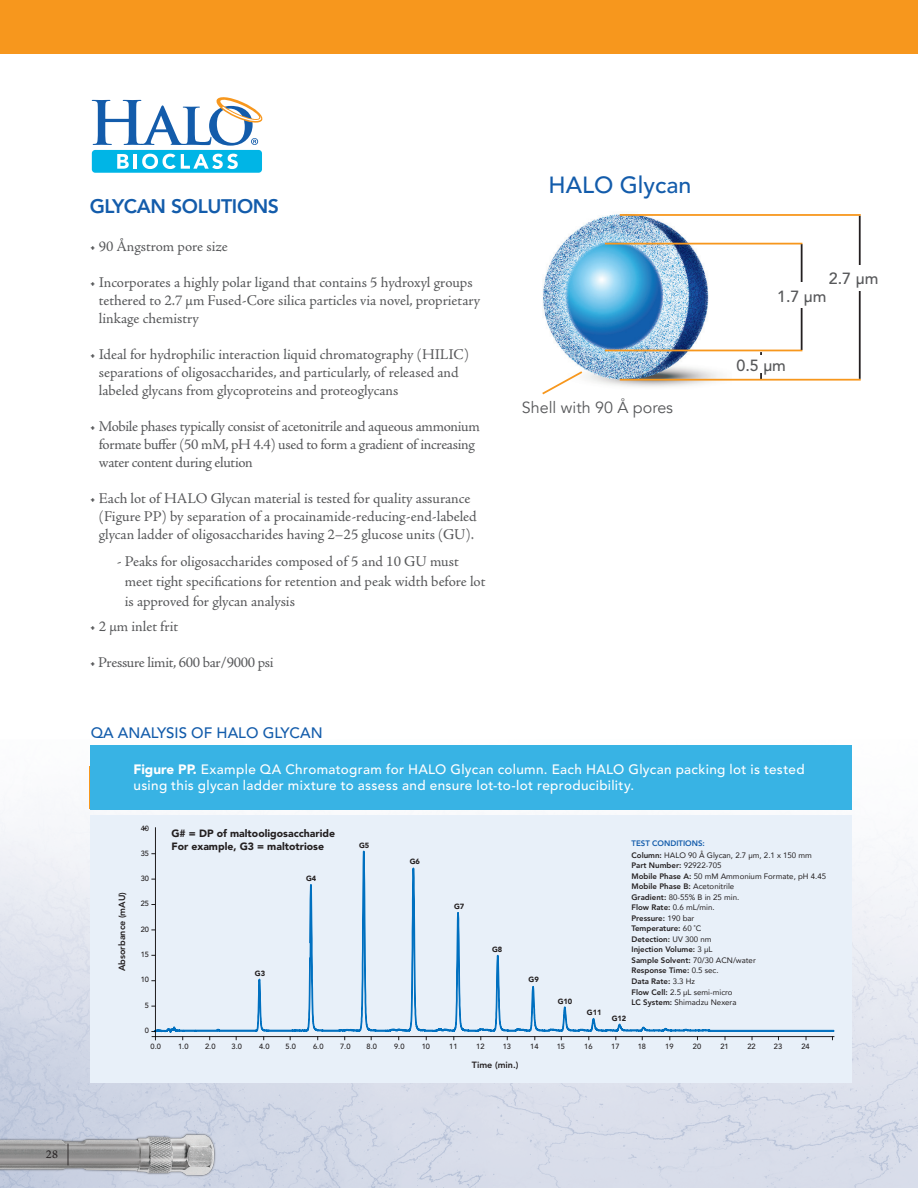
<style>
.page{position:relative;width:918px;height:1188px;background:#fff}
.page>*{position:absolute;margin:0;border:0;box-sizing:border-box;transform-origin:0 0}
.t1{font:500 23.25px "Avenir LT Std";color:#135cab}
.t2{font:800 19.5px "Avenir LT Std";letter-spacing:-.02em;color:#135cab}
.t3{font:16.05px "Avenir";color:#57585a}
.t4{font:500 16.05px "Avenir LT Std";color:#57585a}
.t5{font:15px/18px "Adobe Jenson Pro";letter-spacing:-.005em;color:#57585a}
.t6{font:15px/18px "Adobe Jenson Pro";letter-spacing:-.025em;color:#57585a}
.t7{font:500 15px "Avenir LT Std";color:#135cab}
.t8{font:500 13.5px/16.2px "Avenir LT Std";letter-spacing:.025em;color:#fff}
.t9{font:12px "Adobe Jenson Pro";color:#231f20}
.t10{font:900 10.5px "Avenir LT Std";color:#231f20}
.t11{font:800 9px "Avenir LT Std";color:#231f20}
.t12{font:800 7.8px "Avenir LT Std";color:#231f20}
.t13{font:7.8px "Avenir";color:#231f20}
.t14{font:800 7.8px "Avenir LT Std";color:#135cab}
.t15{font:500 7.5px "Avenir LT Std";color:#231f20}
.t16{font:900 7.5px "Avenir LT Std";color:#231f20}
.s1{font-weight:900}
.s2{font-family:"Avenir LT Std";font-weight:800}
.s3{font-family:"Avenir";font-weight:400}
.s4{font-size:21px}
</style>
<div class="page">
<img style="left:0;top:766px;width:918px;height:422px">
<img style="left:0;top:1130px;width:221px;height:50px">
<img style="left:543px;top:214px;width:188px;height:173px">
<div style="left:0;top:0;width:918px;height:54px;background:#f7971d"></div>
<hr style="left:760px;top:352px;width:2px;height:27px;background:#231f20">
<hr style="left:620px;top:214px;width:241px;height:2px;background:#f7971d">
<hr style="left:605px;top:243px;width:197px;height:2px;background:#f7971d">
<hr style="left:620px;top:379px;width:241px;height:2px;background:#f7971d">
<hr style="left:605px;top:350px;width:197px;height:1px;background:#f7971d">
<hr style="left:859px;top:216px;width:2px;height:163px;background:#231f20">
<hr style="left:801px;top:244px;width:2px;height:106px;background:#231f20">
<svg style="left:542px;top:370px;width:42px;height:25px"></svg>
<div style="left:775px;top:283px;width:53px;height:25px;background:#fff"></div>
<div style="left:735px;top:356px;width:53px;height:17px;background:#fff"></div>
<div style="left:827px;top:265px;width:53px;height:26px;background:#fff"></div>
<div style="left:90px;top:815px;width:762px;height:267px;background:#e8f0f9"></div>
<div style="left:90px;top:745px;width:762px;height:64px;background:#38b3e4"></div>
<svg style="left:154px;top:850px;width:557px;height:183px"></svg>
<hr style="left:155px;top:827px;width:1px;height:213px;background:#231f20">
<hr style="left:152px;top:1036px;width:682px;height:1px;background:#231f20">
<svg style="left:710px;top:1030px;width:124px;height:10px"></svg>
<div style="left:92px;top:150px;width:170px;height:23px;background:#00b5e6;border-radius:3px"></div>
<svg style="left:92px;top:97px;width:171px;height:49px"></svg>
<svg style="left:117px;top:154px;width:12px;height:15px"></svg>
<hr style="left:134px;top:154px;width:3px;height:15px;background:#fff">
<svg style="left:142px;top:154px;width:96px;height:15px"></svg>
<p class="t2" style="left:90px;top:195px;width:191px">GLYCAN SOLUTIONS</p>
<p class="t5" style="left:90px;top:237px;width:140px">• 90 Ångstrom pore size</p>
<p class="t5" style="left:99px;top:273px;width:383px;text-indent:-9px">• Incorporates a highly polar ligand that contains 5 hydroxyl groups tethered to 2.7 µm Fused-Core silica particles via novel, proprietary linkage chemistry</p>
<p class="t5" style="left:99px;top:345px;width:372px;text-indent:-9px">• Ideal for hydrophilic interaction liquid chromatography (HILIC) separations of oligosaccharides, and particularly, of released and labeled glycans from glycoproteins and proteoglycans</p>
<p class="t6" style="left:99px;top:417px;width:383px;text-indent:-9px">• Mobile phases typically consist of acetonitrile and aqueous ammonium formate buffer (50 mM, pH 4.4) used to form a gradient of increasing water content during elution</p>
<p class="t5" style="left:99px;top:489px;width:379px;text-indent:-9px">• Each lot of HALO Glycan material is tested for quality assurance (Figure PP) by separation of a procainamide-reducing-end-labeled glycan ladder of oligosaccharides having 2–25 glucose units (GU).</p>
<p class="t5" style="left:125px;top:551px;width:362px;line-height:20.2px;text-indent:-8px">- Peaks for oligosaccharides composed of 5 and 10 GU must meet tight specifications for retention and peak width before lot is approved for glycan analysis</p>
<p class="t5" style="left:90px;top:617px;width:90px">• 2 µm inlet frit</p>
<p class="t5" style="left:90px;top:653px;width:185px">• Pressure limit, 600 bar/9000 psi</p>
<p class="t7" style="left:91px;top:725px;width:233px">QA ANALYSIS OF HALO GLYCAN</p>
<p class="t1" style="left:549px;top:172px;width:144px">HALO Glycan</p>
<p class="t3" style="left:522px;top:397px;width:153px">Shell with 90 Å pores</p>
<p class="t4" style="left:829px;top:269px;width:51px">2.7 µm</p>
<p class="t4" style="left:777px;top:287px;width:51px">1.7 µm</p>
<p class="t4" style="left:737px;top:356px;width:51px">0.5 µm</p>
<p class="t8" style="left:133px;top:762px;width:673px"><span class="s1">Figure PP.</span> Example QA Chromatogram for HALO Glycan column. Each HALO Glycan packing lot is tested using this glycan ladder mixture to assess and ensure lot-to-lot reproducibility.</p>
<p class="t10" style="left:171px;top:827px;width:165px">G# = DP of maltooligosaccharide</p>
<p class="t10" style="left:171px;top:840px;width:154px">For example, G3 = maltotriose</p>
<p class="t15" style="left:141px;top:824px;width:10px">40</p>
<p class="t15" style="left:141px;top:849px;width:10px">35</p>
<p class="t15" style="left:141px;top:874px;width:10px">30</p>
<p class="t15" style="left:141px;top:900px;width:10px">25</p>
<p class="t15" style="left:141px;top:925px;width:10px">20</p>
<p class="t15" style="left:141px;top:950px;width:10px">15</p>
<p class="t14" style="left:632px;top:838px;width:75px">TEST CONDITIONS:</p>
<p class="t13" style="left:632px;top:849px;width:182px"><span class="s2">Column:</span> HALO 90 Å Glycan, 2.7 µm, 2.1 x 150 mm</p>
<p class="t12" style="left:632px;top:861px;width:91px">Part Number: <span class="s3">92922-705</span></p>
<p class="t13" style="left:632px;top:870px;width:196px"><span class="s2">Mobile Phase A:</span> 50 mM Ammonium Formate, pH 4.45</p>
<p class="t12" style="left:632px;top:882px;width:104px">Mobile Phase B: <span class="s3">Acetonitrile</span></p>
<p class="t13" style="left:632px;top:891px;width:109px"><span class="s2">Gradient:</span> 80-55% B in 25 min.</p>
<p class="t13" style="left:632px;top:901px;width:85px"><span class="s2">Flow Rate:</span> 0.6 mL/min.</p>
<p class="t12" style="left:632px;top:914px;width:64px">Pressure: <span class="s3">190 bar</span></p>
<p class="t12" style="left:632px;top:924px;width:71px">Temperature: <span class="s3">60 ˚C</span></p>
<p class="t12" style="left:632px;top:935px;width:81px">Detection: <span class="s3">UV 300 nm</span></p>
<p class="t12" style="left:632px;top:945px;width:82px">Injection Volume: <span class="s3">3 μL</span></p>
<p class="t12" style="left:632px;top:956px;width:126px">Sample Solvent: <span class="s3">70/30 ACN/water</span></p>
<p class="t12" style="left:632px;top:966px;width:89px">Response Time: <span class="s3">0.5 sec.</span></p>
<p class="t12" style="left:632px;top:977px;width:65px">Data Rate: <span class="s3">3.3 Hz</span></p>
<p class="t13" style="left:632px;top:986px;width:102px"><span class="s2">Flow Cell:</span> 2.5 μL semi-micro</p>
<p class="t13" style="left:632px;top:996px;width:107px"><span class="s2">LC System:</span> Shimadzu Nexera</p>
<p class="t16" style="left:359px;top:841px;width:12px">G5</p>
<p class="t16" style="left:410px;top:857px;width:12px">G6</p>
<p class="t16" style="left:306px;top:874px;width:12px">G4</p>
<p class="t11" style="left:117px;top:971px;width:81px;rotate:-90deg">Absorbance (mAU)</p>
<p class="t16" style="left:454px;top:902px;width:12px">G7</p>
<p class="t16" style="left:492px;top:945px;width:12px">G8</p>
<p class="t16" style="left:255px;top:969px;width:12px">G3</p>
<p class="t16" style="left:529px;top:975px;width:12px">G9</p>
<p class="t15" style="left:141px;top:975px;width:10px">10</p>
<p class="t15" style="left:145px;top:1001px;width:6px">5</p>
<p class="t15" style="left:145px;top:1026px;width:6px">0</p>
<p class="t16" style="left:558px;top:997px;width:16px">G10</p>
<p class="t16" style="left:587px;top:1007px;width:16px">G11</p>
<p class="t16" style="left:612px;top:1014px;width:16px">G12</p>
<p class="t15" style="left:151px;top:1042px;width:12px">0.0</p>
<p class="t15" style="left:178px;top:1042px;width:12px">1.0</p>
<p class="t15" style="left:205px;top:1042px;width:12px">2.0</p>
<p class="t15" style="left:232px;top:1042px;width:12px">3.0</p>
<p class="t15" style="left:259px;top:1042px;width:12px">4.0</p>
<p class="t15" style="left:422px;top:1042px;width:10px">10</p>
<p class="t15" style="left:449px;top:1042px;width:10px">11</p>
<p class="t15" style="left:476px;top:1042px;width:10px">12</p>
<p class="t15" style="left:503px;top:1042px;width:10px">13</p>
<p class="t15" style="left:530px;top:1042px;width:10px">14</p>
<p class="t15" style="left:693px;top:1042px;width:10px">20</p>
<p class="t15" style="left:720px;top:1042px;width:10px">21</p>
<p class="t15" style="left:747px;top:1042px;width:10px">22</p>
<p class="t15" style="left:774px;top:1042px;width:10px">23</p>
<p class="t15" style="left:286px;top:1042px;width:12px">5.0</p>
<p class="t15" style="left:313px;top:1042px;width:12px">6.0</p>
<p class="t15" style="left:340px;top:1042px;width:12px">7.0</p>
<p class="t15" style="left:367px;top:1042px;width:12px">8.0</p>
<p class="t15" style="left:394px;top:1042px;width:12px">9.0</p>
<p class="t15" style="left:557px;top:1042px;width:10px">15</p>
<p class="t15" style="left:584px;top:1042px;width:10px">16</p>
<p class="t15" style="left:611px;top:1042px;width:10px">17</p>
<p class="t15" style="left:638px;top:1042px;width:10px">18</p>
<p class="t15" style="left:665px;top:1042px;width:10px">19</p>
<p class="t15" style="left:801px;top:1042px;width:10px">24</p>
<p class="t11" style="left:472px;top:1060px;width:48px">Time (min.)</p>
<p class="t9" style="left:46px;top:1148px;width:25px">28 <span class="s4">|</span></p>
</div>
